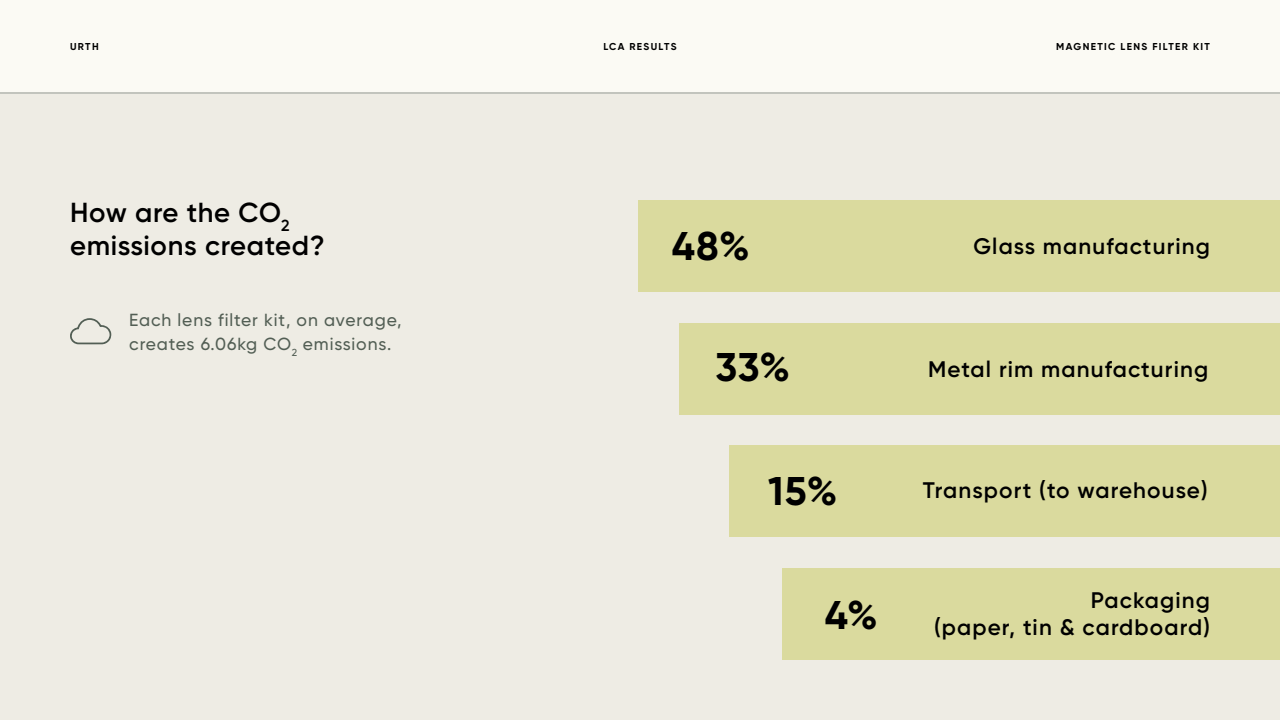
<style>
.page{position:relative;width:1280px;height:720px;background:#fbfaf4}
.page>*{position:absolute;margin:0;border:0;box-sizing:border-box;transform-origin:0 0}
.t1{font:700 40px "Gilroy";color:#000}
.t2{font:600 27.5px/33px "Gilroy";letter-spacing:.02em;color:#000}
.t3{font:600 22.5px "Gilroy";letter-spacing:.05em;color:#000}
.t4{font:500 17.5px/23.5px "Gilroy";letter-spacing:.05em;color:#525e54}
.t5{font:700 10px "Gilroy";letter-spacing:.135em;color:#000}
</style>
<div class="page">
<div style="left:0;top:92px;width:1280px;height:628px;background:#eeece4"></div>
<hr style="left:0;top:92px;width:1280px;height:2px;background:#979e98">
<svg style="left:70px;top:318px;width:41px;height:26px"></svg>
<div style="left:638px;top:200px;width:642px;height:91px;background:#dada9e"></div>
<div style="left:680px;top:323px;width:600px;height:91px;background:#dada9e"></div>
<div style="left:730px;top:446px;width:550px;height:91px;background:#dada9e"></div>
<div style="left:782px;top:569px;width:498px;height:91px;background:#dada9e"></div>
<p class="t5" style="left:70px;top:40px;width:30px">URTH</p>
<p class="t5" style="left:603px;top:40px;width:75px">LCA RESULTS</p>
<p class="t5" style="left:1056px;top:40px;width:155px">MAGNETIC LENS FILTER KIT</p>
<p class="t2" style="left:70px;top:196px;width:256px">How are the CO<sub>2 </sub>emissions created?</p>
<p class="t4" style="left:129px;top:308px;width:274px">Each lens filter kit, on average, creates 6.06kg CO<sub>2</sub> emissions.</p>
<h1 class="t1" style="left:672px;top:221px;width:80px">48%</h1>
<p class="t3" style="left:974px;top:233px;width:238px">Glass manufacturing</p>
<h1 class="t1" style="left:715px;top:342px;width:76px">33%</h1>
<p class="t3" style="left:928px;top:355px;width:282px">Metal rim manufacturing</p>
<h1 class="t1" style="left:768px;top:466px;width:71px">15%</h1>
<p class="t3" style="left:923px;top:477px;width:286px">Transport (to warehouse)</p>
<h1 class="t1" style="left:825px;top:590px;width:54px">4%</h1>
<p class="t3" style="left:1091px;top:586px;width:121px">Packaging</p>
<p class="t3" style="left:934px;top:614px;width:277px">(paper, tin &amp; cardboard)</p>
</div>
